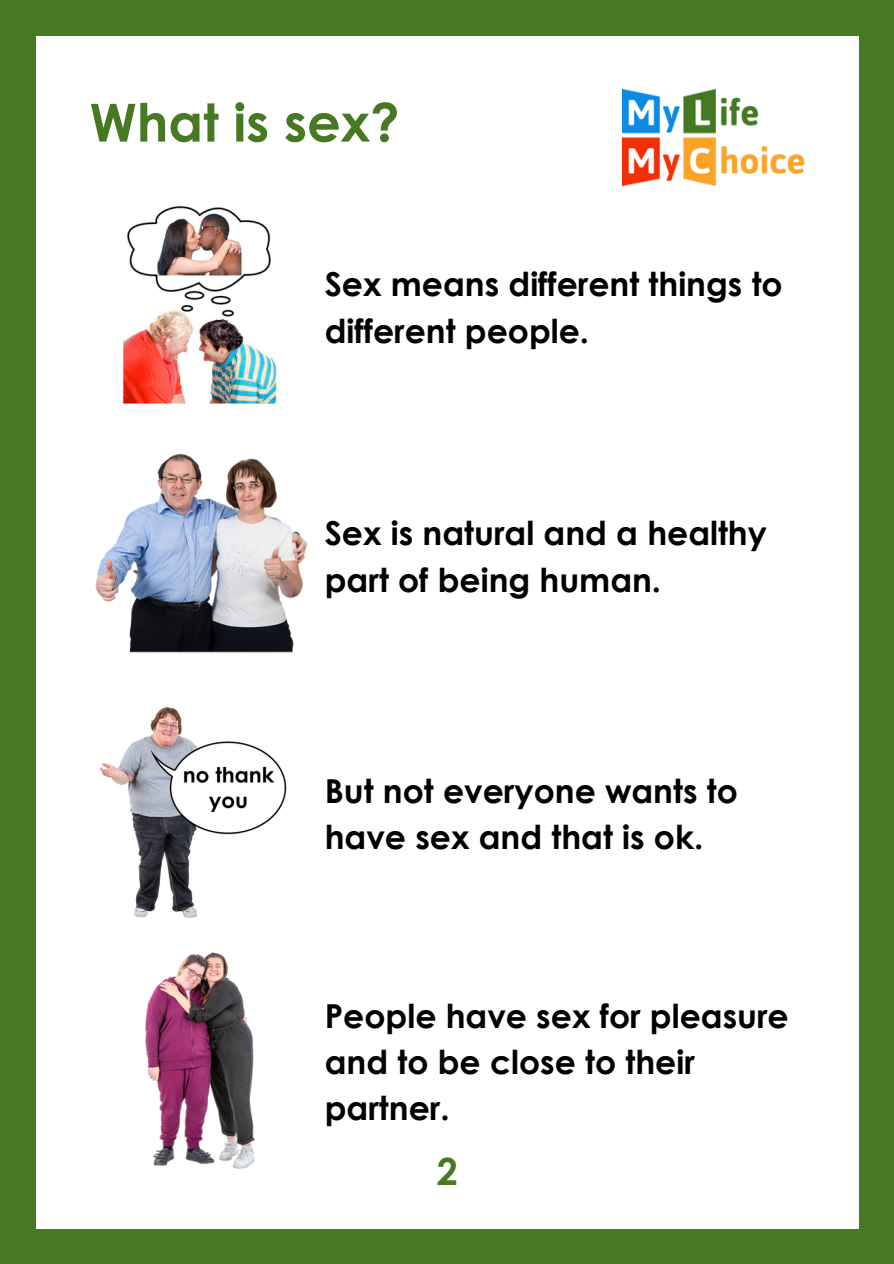
<style>
.page{position:relative;width:894px;height:1264px;background:#fff}
.page>*{position:absolute;margin:0;border:0;box-sizing:border-box;transform-origin:0 0}
.t1{font:700 52.5px "Century Gothic";color:#467922}
.t2{font:700 37.5px "Century Gothic";color:#467922}
.t3{font:700 33px/46.2px "Century Gothic";color:#000}
</style>
<div class="page">
<div style="left:0;top:0;width:893px;height:1263px;background:#467922"></div>
<div style="left:36px;top:36px;width:822px;height:1192px;background:#fff"></div>
<img style="left:622px;top:89px;width:183px;height:96px">
<img style="left:122px;top:206px;width:155px;height:198px">
<img style="left:95px;top:453px;width:213px;height:200px">
<img style="left:100px;top:707px;width:187px;height:211px">
<img style="left:145px;top:952px;width:110px;height:217px">
<h1 class="t1" style="left:89px;top:89px;width:311px">What is sex?</h1>
<p class="t3" style="left:325px;top:260px;width:459px">Sex means different things to different people.</p>
<p class="t3" style="left:325px;top:509px;width:443px">Sex is natural and a healthy part of being human.</p>
<p class="t3" style="left:325px;top:766px;width:414px">But not everyone wants to have sex and that is ok.</p>
<p class="t3" style="left:325px;top:991px;width:465px">People have sex for pleasure and to be close to their partner.</p>
<p class="t2" style="left:436px;top:1147px;width:23px">2</p>
</div>
